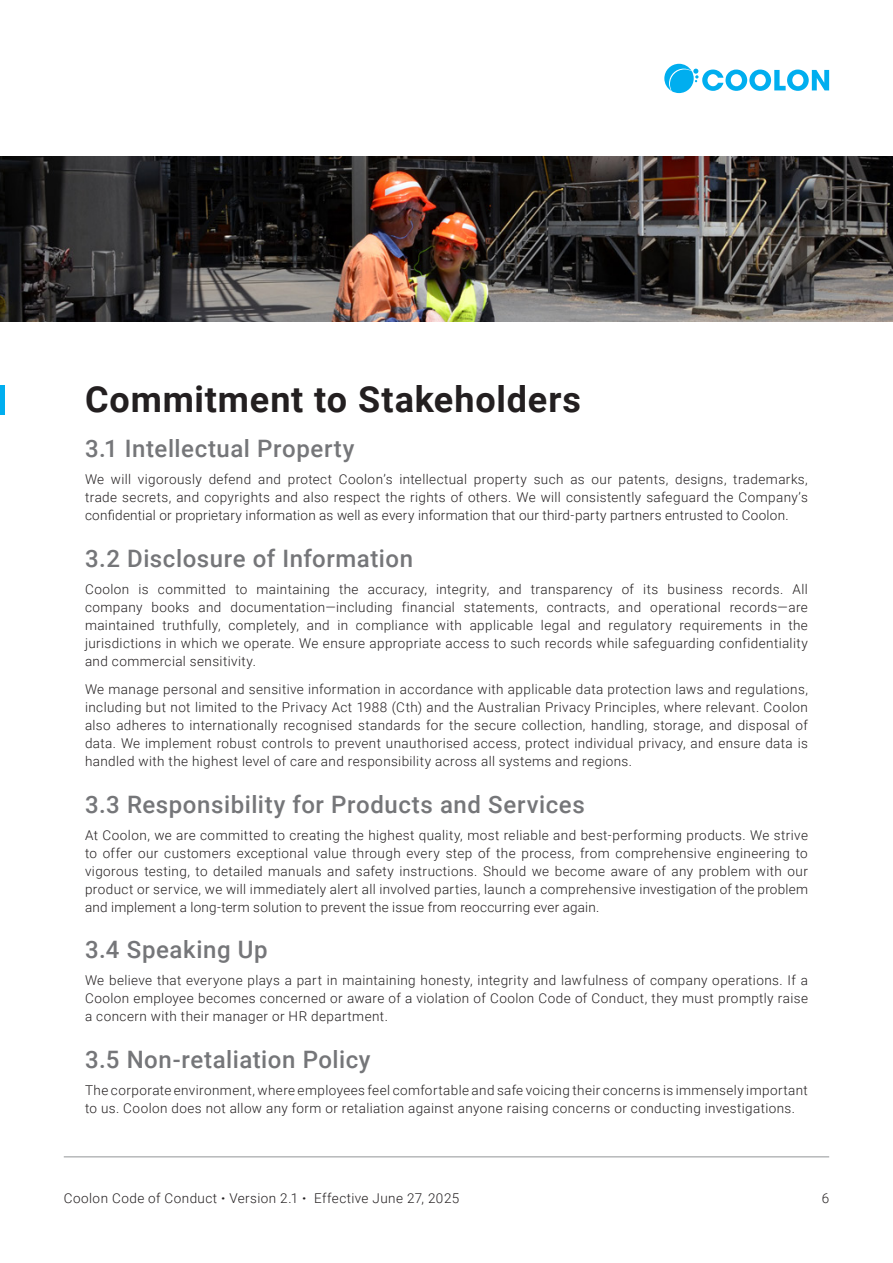
<style>
.page{position:relative;width:893px;height:1263px;background:#fff}
.page>*{position:absolute;margin:0;border:0;box-sizing:border-box;transform-origin:0 0}
.t1{font:700 36px "Roboto";letter-spacing:.025em;color:#231f20}
.subtitle{font:500 24px "Roboto";letter-spacing:.025em;color:#757679}
.body{font:300 13.5px/18px "Roboto";letter-spacing:.03em;color:#231f20;text-align:justify}
.s1{font-weight:900}
</style>
<div class="page">
<svg style="left:664px;top:64px;width:165px;height:29px"></svg>
<hr style="left:64px;top:1156px;width:765px;height:1px;background:#939598">
<img style="left:0;top:157px;width:893px;height:164px">
<hr style="left:0;top:385px;width:4px;height:29px;background:#00aeef">
<p class="t1" style="left:85px;top:374px;width:497px">Commitment to Stakeholders</p>
<p class="subtitle" style="left:85px;top:432px;width:271px">3.1 Intellectual Property</p>
<p class="body" style="left:85px;top:470px;width:724px">We will vigorously defend and protect Coolon’s intellectual property such as our patents, designs, trademarks, trade secrets, and copyrights and also respect the rights of others. We will consistently safeguard the Company’s confidential or proprietary information as well as every information that our third-party partners entrusted to Coolon.</p>
<p class="subtitle" style="left:85px;top:541px;width:330px">3.2 Disclosure of Information</p>
<p class="body" style="left:85px;top:579px;width:724px">Coolon is committed to maintaining the accuracy, integrity, and transparency of its business records. All company books and documentation—including financial statements, contracts, and operational records—are maintained truthfully, completely, and in compliance with applicable legal and regulatory requirements in the jurisdictions in which we operate. We ensure appropriate access to such records while safeguarding confidentiality and commercial sensitivity.</p>
<p class="body" style="left:85px;top:680px;width:724px">We manage personal and sensitive information in accordance with applicable data protection laws and regulations, including but not limited to the Privacy Act 1988 (Cth) and the Australian Privacy Principles, where relevant. Coolon also adheres to internationally recognised standards for the secure collection, handling, storage, and disposal of data. We implement robust controls to prevent unauthorised access, protect individual privacy, and ensure data is handled with the highest level of care and responsibility across all systems and regions.</p>
<p class="subtitle" style="left:85px;top:787px;width:501px">3.3 Responsibility for Products and Services</p>
<p class="body" style="left:85px;top:825px;width:724px">At Coolon, we are committed to creating the highest quality, most reliable and best-performing products. We strive to offer our customers exceptional value through every step of the process, from comprehensive engineering to vigorous testing, to detailed manuals and safety instructions. Should we become aware of any problem with our product or service, we will immediately alert all involved parties, launch a comprehensive investigation of the problem and implement a long-term solution to prevent the issue from reoccurring ever again.</p>
<p class="subtitle" style="left:85px;top:933px;width:184px">3.4 Speaking Up</p>
<p class="body" style="left:85px;top:971px;width:724px">We believe that everyone plays a part in maintaining honesty, integrity and lawfulness of company operations. If a Coolon employee becomes concerned or aware of a violation of Coolon Code of Conduct, they must promptly raise a concern with their manager or HR department.</p>
<p class="subtitle" style="left:85px;top:1042px;width:287px">3.5 Non-retaliation Policy</p>
<p class="body" style="left:85px;top:1080px;width:724px">The corporate environment, where employees feel comfortable and safe voicing their concerns is immensely important to us. Coolon does not allow any form or retaliation against anyone raising concerns or conducting investigations.</p>
<p class="body" style="left:64px;top:1188px;width:397px">Coolon Code of Conduct <span class="s1">·</span> Version 2.1 <span class="s1">·</span> Effective June 27, 2025</p>
<p class="body" style="left:822px;top:1188px;width:9px">6</p>
</div>
